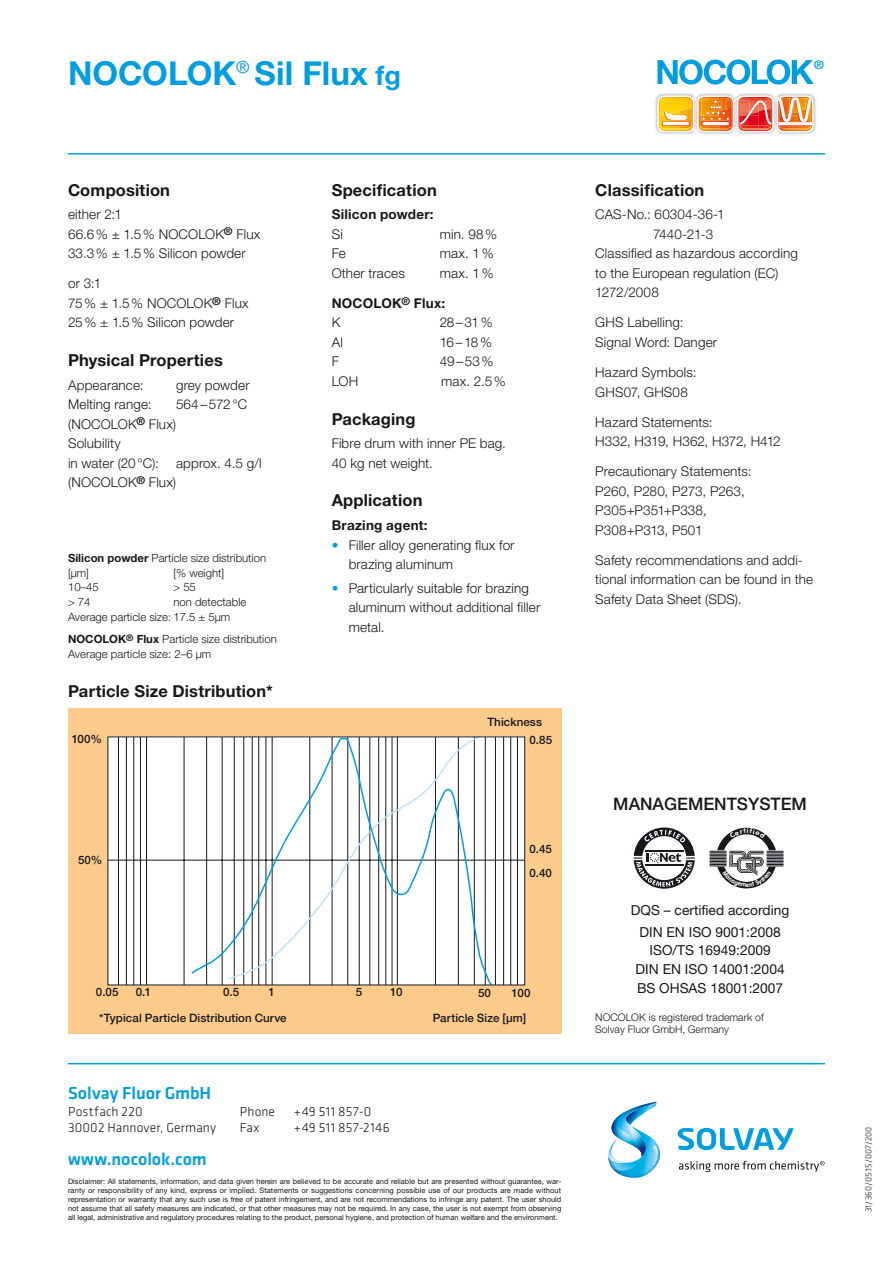
<style>
.page{position:relative;width:893px;height:1263px;background:#fff}
.page>*{position:absolute;margin:0;border:0;box-sizing:border-box;transform-origin:0 0}
.t1{font:700 33px "Helvetica Neue";color:#009ee0}
.t2{font:500 18px "Klavika";letter-spacing:-.005em;color:#009ee0}
.t3{font:500 17.25px "Helvetica Neue";color:#1a171c}
.t4{font:700 16.5px "Helvetica Neue";letter-spacing:.01em;color:#1a171c}
.t5{font:13.8px/18.8px "Helvetica Neue";color:#1a171c;text-align:center}
.t6{font:300 13.5px/19.5px "Helvetica Neue";letter-spacing:.01em;color:#1a171c}
.t7{font:300 13.5px/16.5px "Klavika";letter-spacing:.015em;color:#1a171c}
.t8{font:700 13.5px/19.5px "Helvetica Neue";letter-spacing:.015em;color:#1a171c}
.t9{font:300 13.5px "Helvetica Neue";letter-spacing:-.015em;color:#1a171c}
.t10{font:700 12px "Helvetica Neue";color:#009ee0}
.t11{font:500 11.55px/23.7px "Helvetica Neue";letter-spacing:.005em;color:#1a171c}
.t12{font:300 11.4px/14.5px "Helvetica Neue";color:#1a171c}
.t13{font:300 10.5px/12px "Helvetica Neue";color:#1a171c}
.t14{font:300 9px "Klavika";color:#1a171c}
.t15{font:7.5px/9px "Helvetica Neue";color:#1a171c;text-align:justify}
.s1{font-size:27px}
.s2{font-weight:700}
.s3{font-weight:300}
.s4{color:#009ee0}
</style>
<div class="page">
<svg style="left:678px;top:1128px;width:116px;height:22px"></svg>
<svg style="left:608px;top:1102px;width:53px;height:76px"></svg>
<svg style="left:679px;top:1161px;width:145px;height:11px"></svg>
<hr style="left:68px;top:1063px;width:757px;height:1px;background:#009ee0">
<hr style="left:68px;top:153px;width:757px;height:2px;background:#009ee0">
<img style="left:655px;top:93px;width:38px;height:41px">
<svg style="left:657px;top:60px;width:157px;height:25px"></svg>
<img style="left:698px;top:93px;width:35px;height:41px">
<img style="left:737px;top:93px;width:35px;height:41px">
<img style="left:777px;top:93px;width:39px;height:41px">
<img style="left:658px;top:96px;width:155px;height:36px">
<svg style="left:634px;top:827px;width:61px;height:62px"></svg>
<div style="left:68px;top:708px;width:493px;height:325px;background:#fbcb8c"></div>
<div style="left:108px;top:737px;width:417px;height:248px;background:#fff"></div>
<hr style="left:118px;top:737px;width:1px;height:248px;background:#1a171c">
<hr style="left:126px;top:737px;width:1px;height:248px;background:#1a171c">
<hr style="left:133px;top:737px;width:1px;height:248px;background:#1a171c">
<hr style="left:184px;top:737px;width:1px;height:248px;background:#1a171c">
<hr style="left:503px;top:737px;width:1px;height:248px;background:#1a171c">
<hr style="left:108px;top:860px;width:417px;height:1px;background:#1a171c">
<hr style="left:140px;top:737px;width:1px;height:248px;background:#1a171c">
<hr style="left:146px;top:737px;width:1px;height:248px;background:#1a171c">
<hr style="left:510px;top:737px;width:1px;height:248px;background:#1a171c">
<hr style="left:517px;top:737px;width:1px;height:248px;background:#1a171c">
<svg style="left:190px;top:738px;width:306px;height:245px"></svg>
<svg style="left:710px;top:828px;width:73px;height:60px"></svg>
<h1 class="t1" style="left:68px;top:53px;width:334px">NOCOLOK<sup>®</sup> Sil Flux <span class="s1">fg</span></h1>
<p class="t10" style="left:814px;top:57px;width:11px">®</p>
<p class="t4" style="left:68px;top:179px;width:104px">Composition</p>
<p class="t6" style="left:68px;top:204px;width:194px">either 2:1<br>66.6% ± 1.5% NOCOLOK<sup>®</sup> Flux<br>33.3% ± 1.5% Silicon powder</p>
<p class="t6" style="left:68px;top:274px;width:182px">or 3:1<br>75% ± 1.5% NOCOLOK<sup>®</sup> Flux<br>25% ± 1.5% Silicon powder</p>
<p class="t4" style="left:68px;top:350px;width:156px">Physical Properties</p>
<p class="t6" style="left:68px;top:375px;width:77px">Appearance:</p>
<p class="t6" style="left:176px;top:375px;width:75px">grey powder</p>
<p class="t6" style="left:68px;top:394px;width:85px">Melting range:</p>
<p class="t6" style="left:68px;top:394px;width:181px;text-indent:108px">564–572°C (NOCOLOK<sup>®</sup> Flux)<br>Solubility<br>in water (20°C):</p>
<p class="t6" style="left:68px;top:453px;width:195px;text-indent:108px">approx. 4.5 g/l (NOCOLOK<sup>®</sup> Flux)</p>
<p class="t12" style="left:68px;top:551px;width:200px"><span class="s2">Silicon powder</span> Particle size distribution [µm]</p>
<p class="t12" style="left:173px;top:565px;width:52px">[% weight]</p>
<p class="t12" style="left:68px;top:580px;width:32px">10–45</p>
<p class="t12" style="left:173px;top:580px;width:24px">&gt; 55</p>
<p class="t12" style="left:68px;top:594px;width:24px">&gt; 74</p>
<p class="t12" style="left:68px;top:594px;width:180px;text-indent:105px">non detectable<br>Average particle size: 17.5 ± 5µm</p>
<p class="t12" style="left:68px;top:632px;width:210px"><span class="s2">NOCOLOK</span><sup>®</sup> <span class="s2">Flux</span> Particle size distribution<br>Average particle size: 2–6 µm</p>
<p class="t4" style="left:68px;top:681px;width:206px">Particle Size Distribution*</p>
<p class="t4" style="left:332px;top:179px;width:107px">Specification</p>
<p class="t8" style="left:332px;top:204px;width:104px">Silicon powder:</p>
<p class="t6" style="left:332px;top:224px;width:13px">Si</p>
<p class="t6" style="left:440px;top:224px;width:59px">min. 98%</p>
<p class="t6" style="left:332px;top:243px;width:16px">Fe</p>
<p class="t6" style="left:440px;top:243px;width:56px">max. 1%</p>
<p class="t6" style="left:332px;top:263px;width:75px">Other traces</p>
<p class="t6" style="left:440px;top:263px;width:56px">max. 1%</p>
<p class="t8" style="left:332px;top:293px;width:115px">NOCOLOK<sup>®</sup> Flux:<br><span class="s3">K</span></p>
<p class="t6" style="left:440px;top:313px;width:55px">28–31%</p>
<p class="t6" style="left:332px;top:332px;width:13px">Al</p>
<p class="t6" style="left:440px;top:332px;width:54px">16–18%</p>
<p class="t6" style="left:332px;top:352px;width:9px">F</p>
<p class="t6" style="left:440px;top:352px;width:55px">49–53%</p>
<p class="t6" style="left:332px;top:371px;width:28px">LOH</p>
<p class="t6" style="left:441px;top:371px;width:66px">max. 2.5%</p>
<p class="t4" style="left:332px;top:408px;width:85px">Packaging</p>
<p class="t6" style="left:332px;top:433px;width:176px">Fibre drum with inner PE bag.<br>40 kg net weight.</p>
<p class="t4" style="left:332px;top:490px;width:92px">Application</p>
<p class="t8" style="left:332px;top:515px;width:98px">Brazing agent:</p>
<p class="t6" style="left:349px;top:535px;width:167px;text-indent:-17px"><span class="s4">•</span> Filler alloy generating flux for brazing aluminum</p>
<p class="t6" style="left:349px;top:578px;width:193px;text-indent:-17px"><span class="s4">•</span> Particularly suitable for brazing aluminum without additional filler metal.</p>
<p class="t11" style="left:487px;top:710px;width:56px">Thickness</p>
<p class="t11" style="left:72px;top:727px;width:32px">100%</p>
<p class="t11" style="left:529px;top:728px;width:24px">0.85</p>
<p class="t11" style="left:78px;top:848px;width:26px">50%</p>
<p class="t11" style="left:529px;top:837px;width:24px">0.45<br>0.40</p>
<p class="t11" style="left:136px;top:980px;width:17px">0.1</p>
<p class="t11" style="left:223px;top:980px;width:18px">0.5</p>
<p class="t11" style="left:269px;top:980px;width:8px">1</p>
<p class="t11" style="left:356px;top:980px;width:8px">5</p>
<p class="t11" style="left:390px;top:980px;width:14px">10</p>
<p class="t11" style="left:433px;top:980px;width:95px;line-height:25.2px;text-indent:45px">50<br>Particle Size [µm]</p>
<p class="t11" style="left:96px;top:980px;width:24px">0.05</p>
<p class="t11" style="left:511px;top:981px;width:20px">100</p>
<p class="t11" style="left:99px;top:1005px;width:189px">*Typical Particle Distribution Curve</p>
<h2 class="t2" style="left:68px;top:1081px;width:145px">Solvay Fluor GmbH</h2>
<p class="t7" style="left:68px;top:1103px;width:150px">Postfach 220<br>30002 Hannover, Germany</p>
<p class="t7" style="left:240px;top:1103px;width:37px">Phone</p>
<p class="t7" style="left:294px;top:1103px;width:79px">+49 511 857-0</p>
<p class="t7" style="left:240px;top:1119px;width:21px">Fax</p>
<p class="t7" style="left:294px;top:1119px;width:97px">+49 511 857-2146</p>
<h2 class="t2" style="left:68px;top:1146px;width:140px">www.nocolok.com</h2>
<p class="t15" style="left:68px;top:1177px;width:495px">Disclaimer: All statements, information, and data given herein are believed to be accurate and reliable but are presented without guarantee, war&shy;ranty or responsibility of any kind, express or implied. Statements or suggestions concerning possible use of our products are made without representation or warranty that any such use is free of patent infringement, and are not recommendations to infringe any patent. The user should not assume that all safety measures are indicated, or that other measures may not be required. In any case, the user is not exempt from observing all legal, administrative and regulatory procedures relating to the product, personal hygiene, and protection of human welfare and the environment.</p>
<p class="t4" style="left:595px;top:179px;width:111px">Classification</p>
<p class="t6" style="left:595px;top:204px;width:131px">CAS-No.: 60304-36-1</p>
<p class="t6" style="left:653px;top:224px;width:62px">7440-21-3</p>
<p class="t6" style="left:595px;top:243px;width:204px">Classified as hazardous according</p>
<p class="t6" style="left:595px;top:263px;width:185px">to the European regulation (EC)</p>
<p class="t9" style="left:595px;top:284px;width:65px">1272/2008</p>
<p class="t6" style="left:595px;top:313px;width:123px">GHS Labelling:<br>Signal Word: Danger</p>
<p class="t6" style="left:595px;top:362px;width:103px">Hazard Symbols:<br>GHS07, GHS08</p>
<p class="t6" style="left:595px;top:412px;width:187px">Hazard Statements:<br>H332, H319, H362, H372, H412</p>
<p class="t6" style="left:595px;top:461px;width:158px">Precautionary Statements:<br>P260, P280, P273, P263,<br>P305+P351+P338,<br>P308+P313, P501</p>
<p class="t6" style="left:595px;top:550px;width:219px">Safety recommendations and addi&shy;tional information can be found in the<br>Safety Data Sheet (SDS).</p>
<p class="t3" style="left:613px;top:794px;width:195px">MANAGEMENTSYSTEM</p>
<p class="t5" style="left:631px;top:899px;width:160px;line-height:21.5px">DQS – certified according<br>DIN EN ISO 9001:2008</p>
<p class="t5" style="left:636px;top:941px;width:151px">ISO/TS 16949:2009<br>DIN EN ISO 14001:2004<br>BS OHSAS 18001:2007</p>
<p class="t13" style="left:595px;top:1011px;width:170px">NOCOLOK is registered trademark of<br>Solvay Fluor GmbH, Germany</p>
<p class="t14" style="left:863px;top:1212px;width:87px;rotate:-90deg">31/360/05.15/007/200</p>
</div>
